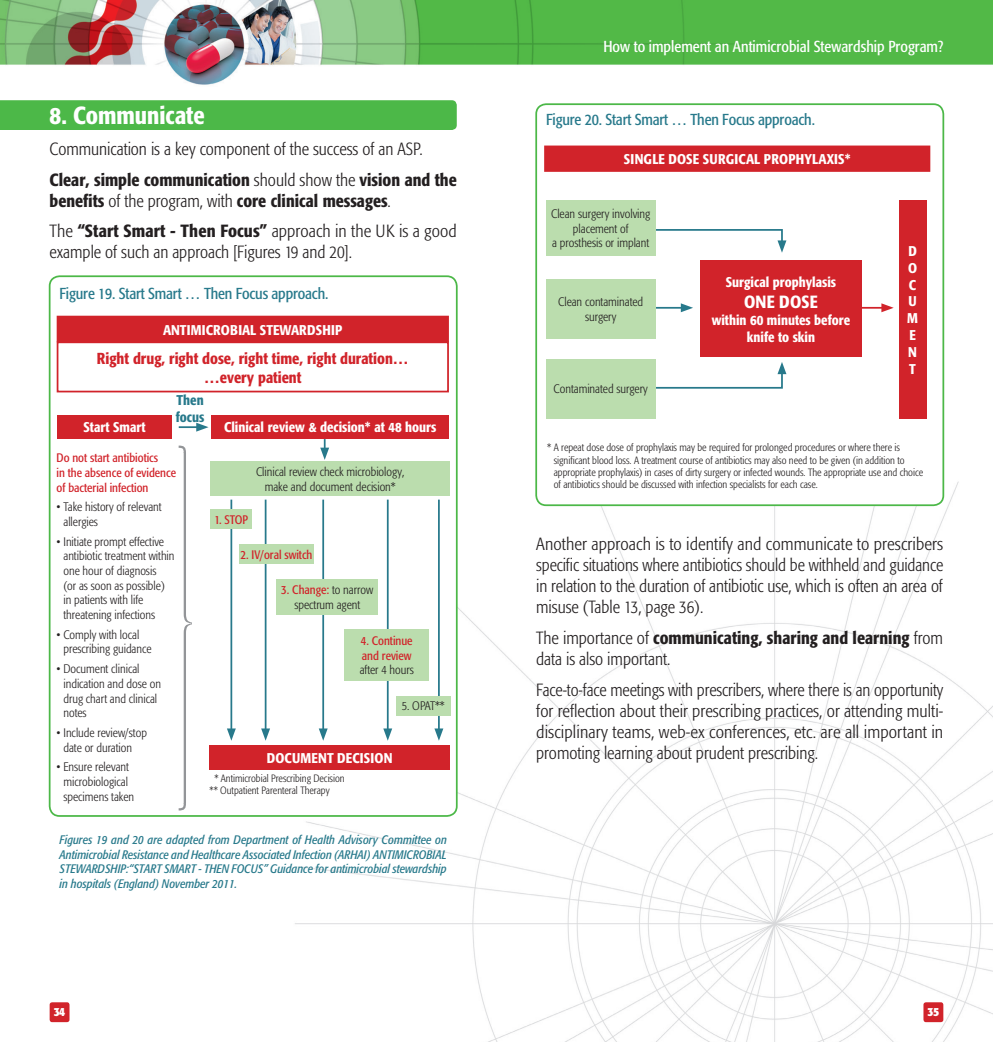
<style>
.page{position:relative;width:993px;height:1042px;background:#fff}
.page>*{position:absolute;margin:0;border:0;box-sizing:border-box;transform-origin:0 0}
.t1{font:500 condensed 24.5px "Formata";color:#fff}
.t2{font:300 condensed 17.5px/21px "Formata";color:#231f20;text-align:justify}
.t3{font:500 condensed 17.5px/31px "Formata";color:#231f20}
.t4{font:500 condensed 17.5px "Formata";color:#fff}
.t5{font:condensed 15.75px "Formata";letter-spacing:-.01em;color:#27798b}
.t6{font:500 condensed 15.75px/18.9px "Formata";color:#d1232a;text-align:center}
.t7{font:condensed 15.75px "Formata";color:#fff}
.t8{font:500 condensed 14px/16.8px "Formata";color:#fff}
.t9{font:500 condensed 14px "Formata";letter-spacing:.02em;color:#fff}
.t10{font:500 condensed 14px/16.8px "Formata";color:#27798b}
.t11{font:300 condensed 12.25px/14.7px "Formata";color:#231f20;text-align:center}
.t12{font:italic condensed 12.25px/14.7px "Formata";color:#27798b;text-align:justify}
.t13{font:condensed 12.25px/14.7px "Formata";color:#d1232a}
.t14{font:700 condensed 12.25px "Formata";color:#fff}
.t15{font:300 condensed 10.5px/12.2px "Formata";color:#231f20}
.s1{font-weight:500}
.s2{font-weight:300}
.s3{font-weight:400;color:#d1232a}
</style>
<div class="page">
<img style="left:0;top:0;width:992px;height:85px">
<div style="left:50px;top:1002px;width:19px;height:20px;background:#d1232a;border-radius:2px"></div>
<img style="left:295px;top:460px;width:697px;height:582px">
<div style="left:536px;top:104px;width:407px;height:401px;background:#fff;border-radius:10px"></div>
<div style="left:535px;top:103px;width:408px;height:403px;border:2px solid #4cb848;border-radius:10px"></div>
<div style="left:0;top:100px;width:456px;height:30px;background:#4cb848"></div>
<div style="left:50px;top:276px;width:406px;height:540px;background:#fff;border-radius:10px"></div>
<div style="left:49px;top:275px;width:408px;height:542px;border:2px solid #4cb848;border-radius:10px"></div>
<div style="left:545px;top:147px;width:383px;height:23px;background:#d1232a"></div>
<div style="left:544px;top:146px;width:386px;height:26px;border:3px solid #d1232a"></div>
<div style="left:898px;top:200px;width:28px;height:218px;background:#d1232a"></div>
<div style="left:699px;top:261px;width:162px;height:96px;background:#d1232a"></div>
<hr style="left:590px;top:307px;width:93px;height:2px;background:#27798b">
<svg style="left:680px;top:303px;width:13px;height:9px"></svg>
<hr style="left:833px;top:307px;width:50px;height:2px;background:#d1232a">
<svg style="left:881px;top:303px;width:12px;height:9px"></svg>
<div style="left:546px;top:279px;width:109px;height:59px;background:#bbddae"></div>
<div style="left:57px;top:341px;width:392px;height:51px;border:2px solid #d1232a"></div>
<div style="left:211px;top:415px;width:238px;height:23px;background:#d1232a"></div>
<div style="left:57px;top:415px;width:115px;height:23px;background:#d1232a"></div>
<div style="left:209px;top:745px;width:240px;height:24px;background:#d1232a"></div>
<div style="left:58px;top:317px;width:390px;height:24px;background:#d1232a"></div>
<div style="left:57px;top:316px;width:392px;height:26px;border:2px solid #d1232a"></div>
<hr style="left:230px;top:499px;width:2px;height:232px;background:#27798b">
<svg style="left:227px;top:728px;width:9px;height:13px"></svg>
<hr style="left:179px;top:426px;width:20px;height:2px;background:#27798b">
<svg style="left:196px;top:423px;width:12px;height:9px"></svg>
<svg style="left:320px;top:439px;width:9px;height:21px"></svg>
<hr style="left:265px;top:499px;width:1px;height:232px;background:#27798b">
<svg style="left:261px;top:728px;width:9px;height:13px"></svg>
<hr style="left:322px;top:499px;width:2px;height:232px;background:#27798b">
<svg style="left:318px;top:728px;width:9px;height:13px"></svg>
<hr style="left:387px;top:499px;width:1px;height:232px;background:#27798b">
<svg style="left:383px;top:728px;width:9px;height:13px"></svg>
<hr style="left:438px;top:499px;width:1px;height:232px;background:#27798b">
<svg style="left:434px;top:728px;width:9px;height:13px"></svg>
<div style="left:211px;top:461px;width:238px;height:35px;background:#bbddae"></div>
<div style="left:210px;top:509px;width:42px;height:20px;background:#bbddae"></div>
<div style="left:239px;top:544px;width:75px;height:20px;background:#bbddae"></div>
<div style="left:276px;top:579px;width:102px;height:35px;background:#bbddae"></div>
<div style="left:344px;top:629px;width:85px;height:52px;background:#bbddae"></div>
<div style="left:396px;top:695px;width:54px;height:20px;background:#bbddae"></div>
<svg style="left:655px;top:228px;width:131px;height:25px"></svg>
<svg style="left:655px;top:362px;width:131px;height:27px"></svg>
<div style="left:546px;top:200px;width:109px;height:56px;background:#bbddae"></div>
<div style="left:546px;top:359px;width:109px;height:59px;background:#bbddae"></div>
<svg style="left:178px;top:445px;width:14px;height:366px"></svg>
<h1 class="t1" style="left:50px;top:100px;width:156px">8. Communicate</h1>
<p class="t2" style="left:50px;top:133px;width:408px;line-height:31px">Communication is a key component of the success of an ASP.<br><span class="s1">Clear, simple communication</span> should show the <span class="s1">vision and the</span></p>
<p class="t3" style="left:50px;top:185px;width:408px">benefits <span class="s2">of the program, with</span> core clinical messages<span class="s2">.<br>The</span> “Start Smart - Then Focus” <span class="s2">approach in the UK is a good</span></p>
<p class="t2" style="left:50px;top:242px;width:304px">example of such an approach [Figures 19 and 20].</p>
<p class="t5" style="left:60px;top:284px;width:270px">Figure 19. Start Smart … Then Focus approach.</p>
<p class="t8" style="left:163px;top:321px;width:8px">ANTI</p>
<p class="t8" style="left:191px;top:321px;width:19px">MICRO</p>
<p class="t9" style="left:230px;top:321px;width:114px">BIAL STEWARDSHIP</p>
<p class="t6" style="left:97px;top:349px;width:313px">Right drug, right dose, right time, right duration… …every patient</p>
<p class="t8" style="left:83px;top:419px;width:63px">Start Smart</p>
<p class="t8" style="left:224px;top:419px;width:214px">Clinical review &amp; decision* at 48 hours</p>
<p class="t10" style="left:176px;top:391px;width:30px">Then focus</p>
<p class="t13" style="left:57px;top:450px;width:121px">Do not start antibiotics<br>in the absence of evidence of bacterial infection</p>
<p class="t11" style="left:63px;top:500px;width:100px;text-align:left;text-indent:-7px">• Take history of relevant allergies</p>
<p class="t11" style="left:63px;top:534px;width:112px;text-align:left;text-indent:-7px">• Initiate prompt effective antibiotic treatment within one hour of diagnosis<br>(or as soon as possible) in patients with life threatening infections</p>
<p class="t11" style="left:63px;top:627px;width:90px;text-align:left;text-indent:-7px">• Comply with local prescribing guidance</p>
<p class="t11" style="left:63px;top:662px;width:99px;text-align:left;text-indent:-7px">• Document clinical indication and dose on drug chart and clinical notes</p>
<p class="t11" style="left:63px;top:725px;width:85px;text-align:left;text-indent:-7px">• Include review/stop date or duration</p>
<p class="t11" style="left:57px;top:760px;width:79px">• Ensure relevant microbiological specimens taken</p>
<p class="t11" style="left:256px;top:464px;width:150px">Clinical review check microbiology, make and document decision*</p>
<p class="t13" style="left:214px;top:512px;width:35px">1. STOP</p>
<p class="t13" style="left:240px;top:547px;width:73px">2. IV/oral switch</p>
<p class="t11" style="left:281px;top:582px;width:93px"><span class="s3">3. Change:</span> to narrow spectrum agent</p>
<p class="t13" style="left:361px;top:633px;width:53px">4. Continue and review</p>
<p class="t11" style="left:359px;top:663px;width:56px">after 4 hours</p>
<p class="t11" style="left:401px;top:698px;width:44px">5. OPAT**</p>
<p class="t8" style="left:267px;top:749px;width:10px">DOCU</p>
<p class="t8" style="left:300px;top:749px;width:20px">MENT</p>
<p class="t8" style="left:337px;top:749px;width:8px">DECI</p>
<p class="t8" style="left:364px;top:749px;width:15px">SION</p>
<p class="t15" style="left:209px;top:772px;width:137px;text-indent:5px">* Antimicrobial Prescribing Decision ** Outpatient Parenteral Therapy</p>
<p class="t12" style="left:60px;top:832px;width:389px">Figures 19 and 20 are adapted from Department of Health Advisory Committee on Antimicrobial Resistance and Healthcare Associated Infection (ARHAI) ANTIMICROBIAL STEWARDSHIP:“START SMART - THEN FOCUS” Guidance for antimicrobial stewardship in hospitals (England) November 2011.</p>
<p class="t7" style="left:603px;top:37px;width:341px">How to implement an Antimicrobial Stewardship Program?</p>
<p class="t5" style="left:546px;top:111px;width:270px">Figure 20. Start Smart … Then Focus approach.</p>
<p class="t8" style="left:623px;top:151px;width:228px">Single dose surgical prophylaxis*</p>
<p class="t11" style="left:551px;top:206px;width:100px">Clean surgery involving placement of<br>a prosthesis or implant</p>
<p class="t11" style="left:558px;top:294px;width:86px">Clean contaminated surgery</p>
<p class="t11" style="left:553px;top:382px;width:96px">Contaminated surgery</p>
<p class="t8" style="left:725px;top:274px;width:112px">Surgical prophylasis</p>
<p class="t4" style="left:743px;top:291px;width:11px">ONE</p>
<p class="t4" style="left:779px;top:291px;width:39px">DOSE</p>
<p class="t8" style="left:711px;top:311px;width:140px;text-align:center">within 60 minutes before knife to skin</p>
<p class="t8" style="left:906px;top:243px;width:12px">D<br>O<br>C<br>U<br>M<br>E<br>N<br>T</p>
<p class="t15" style="left:553px;top:442px;width:371px;text-indent:-7px">* A repeat dose dose of prophylaxis may be required for prolonged procedures or where there is significant blood loss. A treatment course of antibiotics may also need to be given (in addition to appropriate prophylaxis) in cases of dirty surgery or infected wounds. The appropriate use and choice of antibiotics should be discussed with infection specialists for each case.</p>
<p class="t2" style="left:536px;top:534px;width:408px">Another approach is to identify and communicate to prescribers specific situations where antibiotics should be withheld and guidance in relation to the duration of antibiotic use, which is often an area of misuse (Table 13, page 36).</p>
<p class="t2" style="left:536px;top:628px;width:408px">The importance of <span class="s1">communicating, sharing and learning</span> from data is also important.</p>
<p class="t2" style="left:536px;top:680px;width:408px">Face-to-face meetings with prescribers, where there is an opportunity for reflection about their prescribing practices, or attending multi&shy;disciplinary teams, web-ex conferences, etc. are all important in promoting learning about prudent prescribing.</p>
<p class="t14" style="left:54px;top:1004px;width:13px">34</p>
<p class="t14" style="left:927px;top:1004px;width:13px">35</p>
</div>
